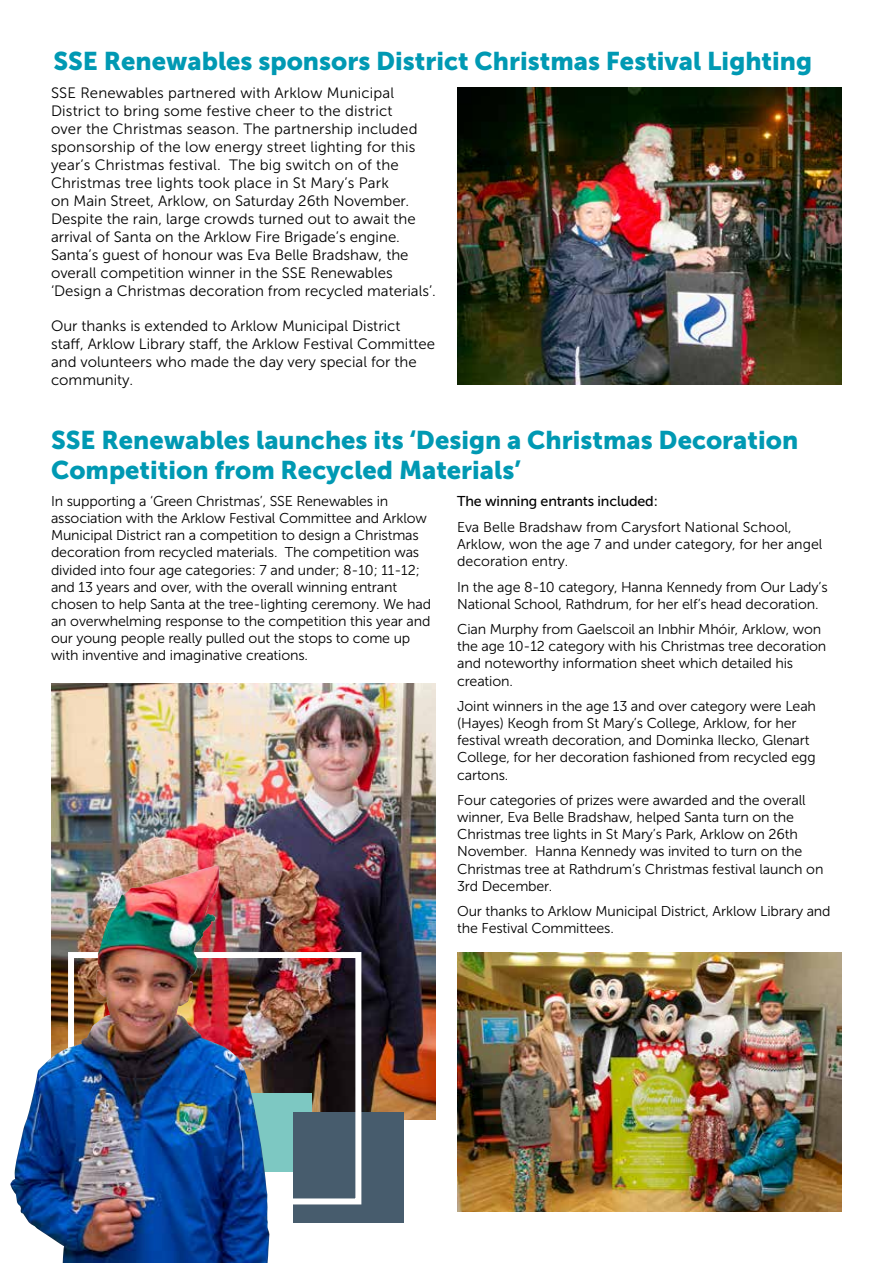
<style>
.page{position:relative;width:893px;height:1263px;background:#fff}
.page>*{position:absolute;margin:0;border:0;box-sizing:border-box;transform-origin:0 0}
.t1{font:25.5px/30.6px "Museo Sans 900";color:#0099b3}
.t2{font:15px/18px "Museo Sans 300";color:#000}
.t3{font:14.25px/17.1px "Museo Sans 300";letter-spacing:-.01em;color:#000}
.t4{font:14.25px "Museo Sans 500";letter-spacing:-.01em;color:#000}
</style>
<div class="page">
<img style="left:457px;top:88px;width:385px;height:297px">
<img style="left:51px;top:683px;width:385px;height:437px">
<img style="left:457px;top:952px;width:385px;height:260px">
<div style="left:233px;top:1093px;width:79px;height:78px;background:#7dc8c2"></div>
<div style="left:293px;top:1113px;width:111px;height:110px;background:#475c6d"></div>
<div style="left:68px;top:952px;width:293px;height:252px;border:6px solid #fff"></div>
<img style="left:10px;top:865px;width:259px;height:398px">
<h1 class="t1" style="left:53px;top:46px;width:760px">SSE Renewables sponsors District Christmas Festival Lighting</h1>
<p class="t2" style="left:51px;top:84px;width:386px">SSE Renewables partnered with Arklow Municipal District to bring some festive cheer to the district<br>over the Christmas season. The partnership included sponsorship of the low energy street lighting for this year’s Christmas festival. The big switch on of the Christmas tree lights took place in St Mary’s Park<br>on Main Street, Arklow, on Saturday 26th November.<br>Despite the rain, large crowds turned out to await the arrival of Santa on the Arklow Fire Brigade’s engine.<br>Santa’s guest of honour was Eva Belle Bradshaw, the overall competition winner in the SSE Renewables ‘Design a Christmas decoration from recycled materials’.</p>
<p class="t2" style="left:51px;top:317px;width:385px">Our thanks is extended to Arklow Municipal District staff, Arklow Library staff, the Arklow Festival Committee and volunteers who made the day very special for the community.</p>
<h1 class="t1" style="left:51px;top:424px;width:749px">SSE Renewables launches its ‘Design a Christmas Decoration<br>Competition from Recycled Materials’</h1>
<p class="t3" style="left:51px;top:493px;width:382px">In supporting a ‘Green Christmas’, SSE Renewables in association with the Arklow Festival Committee and Arklow Municipal District ran a competition to design a Christmas decoration from recycled materials. The competition was divided into four age categories: 7 and under; 8-10; 11-12; and 13 years and over, with the overall winning entrant chosen to help Santa at the tree-lighting ceremony. We had an overwhelming response to the competition this year and our young people really pulled out the stops to come up with inventive and imaginative creations.</p>
<p class="t4" style="left:457px;top:493px;width:202px">The winning entrants included:</p>
<p class="t3" style="left:457px;top:518px;width:367px">Eva Belle Bradshaw from Carysfort National School,<br>Arklow, won the age 7 and under category, for her angel decoration entry.</p>
<p class="t3" style="left:457px;top:578px;width:372px">In the age 8-10 category, Hanna Kennedy from Our Lady’s<br>National School, Rathdrum, for her elf’s head decoration.</p>
<p class="t3" style="left:457px;top:621px;width:371px">Cian Murphy from Gaelscoil an Inbhir Mhóir, Arklow, won the age 10-12 category with his Christmas tree decoration and noteworthy information sheet which detailed his creation.</p>
<p class="t3" style="left:457px;top:698px;width:360px">Joint winners in the age 13 and over category were Leah (Hayes) Keogh from St Mary’s College, Arklow, for her festival wreath decoration, and Dominka Ilecko, Glenart College, for her decoration fashioned from recycled egg cartons.</p>
<p class="t3" style="left:457px;top:792px;width:368px">Four categories of prizes were awarded and the overall winner, Eva Belle Bradshaw, helped Santa turn on the Christmas tree lights in St Mary’s Park, Arklow on 26th November. Hanna Kennedy was invited to turn on the Christmas tree at Rathdrum’s Christmas festival launch on 3rd December.</p>
<p class="t3" style="left:457px;top:903px;width:375px">Our thanks to Arklow Municipal District, Arklow Library and the Festival Committees.</p>
</div>
